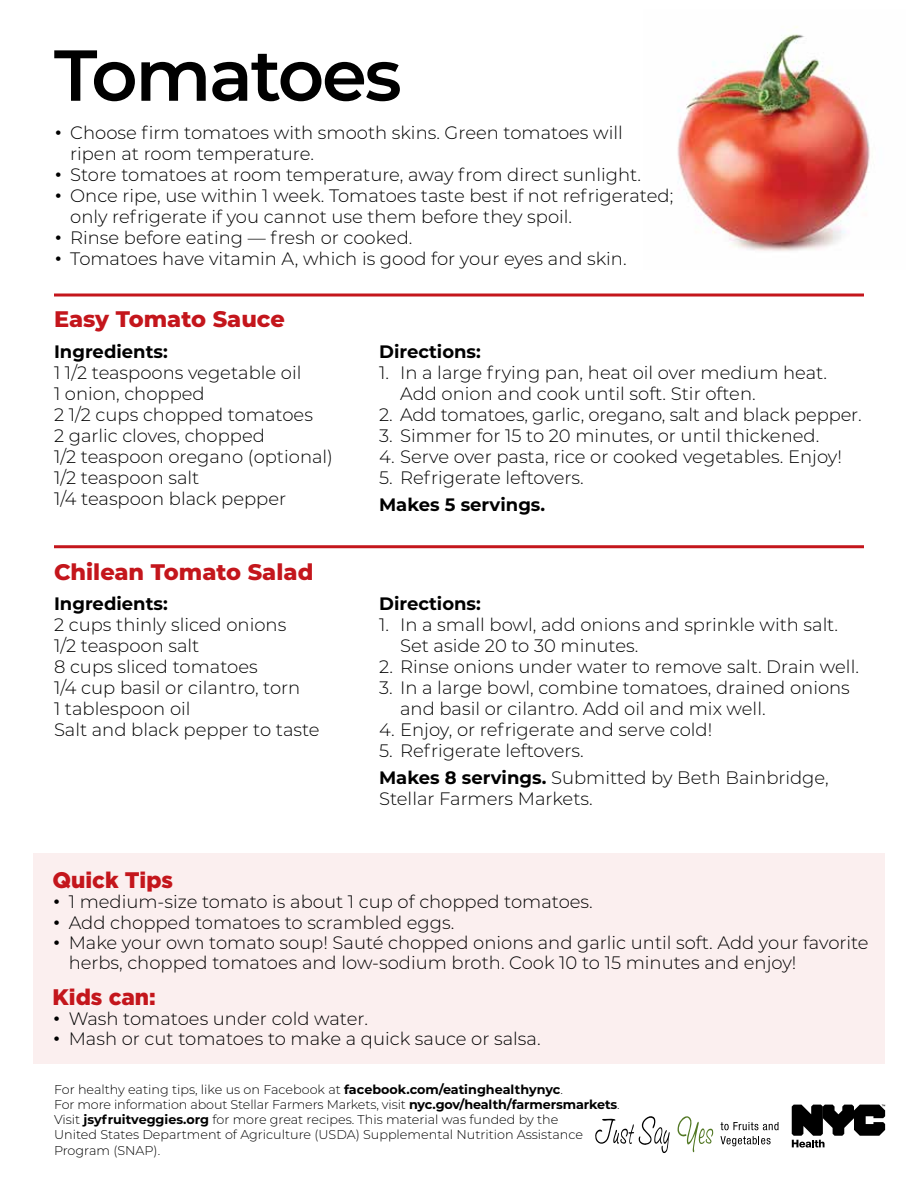
<style>
.page{position:relative;width:918px;height:1188px;background:#fff}
.page>*{position:absolute;margin:0;border:0;box-sizing:border-box;transform-origin:0 0}
.t1{font:600 72px "Montserrat";letter-spacing:-.03em;color:#000}
.t2{font:800 22.5px "Montserrat";color:#c4161c}
.t3{font:900 22.5px "Gotham";color:#c4161c}
.t4{font:300 18px/21px "Montserrat";color:#000}
.t5{font:700 18px "Montserrat";color:#000}
.t6{font:300 12.75px/15.3px "Montserrat";color:#000}
.s1{font-family:"Gotham"}
.s2{font-weight:700}
</style>
<div class="page">
<img style="left:677px;top:26px;width:193px;height:225px">
<div style="left:33px;top:854px;width:852px;height:210px;background:#fbefef"></div>
<hr style="left:54px;top:545px;width:810px;height:3px;background:#c4161c">
<hr style="left:54px;top:294px;width:810px;height:3px;background:#c4161c">
<svg style="left:792px;top:1105px;width:93px;height:43px"></svg>
<svg style="left:721px;top:1122px;width:58px;height:8px"></svg>
<svg style="left:720px;top:1136px;width:51px;height:10px"></svg>
<svg style="left:595px;top:1116px;width:75px;height:37px"></svg>
<svg style="left:677px;top:1116px;width:36px;height:36px"></svg>
<h1 class="t1" style="left:54px;top:24px;width:349px">Tomatoes</h1>
<p class="t4" style="left:70px;top:121px;width:554px;text-indent:-16px"><span class="s1">•</span> Choose firm tomatoes with smooth skins. Green tomatoes will ripen at room temperature.</p>
<p class="t4" style="left:54px;top:163px;width:589px"><span class="s1">•</span> Store tomatoes at room temperature, away from direct sunlight.</p>
<p class="t4" style="left:70px;top:184px;width:605px;text-indent:-16px"><span class="s1">•</span> Once ripe, use within 1 week. Tomatoes taste best if not refrigerated; only refrigerate if you cannot use them before they spoil.</p>
<p class="t4" style="left:54px;top:226px;width:360px"><span class="s1">•</span> Rinse before eating — fresh or cooked.</p>
<p class="t4" style="left:54px;top:248px;width:574px"><span class="s1">•</span> Tomatoes have vitamin A, which is good for your eyes and skin.</p>
<p class="t2" style="left:54px;top:302px;width:232px">Easy Tomato Sauce</p>
<p class="t5" style="left:54px;top:339px;width:115px">Ingredients:</p>
<p class="t4" style="left:54px;top:362px;width:281px">1 1/2 teaspoons vegetable oil<br>1 onion, chopped<br>2 1/2 cups chopped tomatoes<br>2 garlic cloves, chopped<br>1/2 teaspoon oregano (optional)<br>1/2 teaspoon salt<br>1/4 teaspoon black pepper</p>
<p class="t2" style="left:54px;top:556px;width:261px">Chilean Tomato Salad</p>
<p class="t5" style="left:54px;top:591px;width:115px">Ingredients:</p>
<p class="t4" style="left:54px;top:614px;width:267px">2 cups thinly sliced onions<br>1/2 teaspoon salt<br>8 cups sliced tomatoes<br>1/4 cup basil or cilantro, torn<br>1 tablespoon oil<br>Salt and black pepper to taste</p>
<p class="t5" style="left:379px;top:339px;width:103px">Directions:</p>
<p class="t4" style="left:400px;top:362px;width:429px;text-indent:-21px">1. In a large frying pan, heat oil over medium heat.<br>Add onion and cook until soft. Stir often.</p>
<p class="t4" style="left:379px;top:404px;width:484px">2. Add tomatoes, garlic, oregano, salt and black pepper.</p>
<p class="t4" style="left:379px;top:425px;width:442px">3. Simmer for 15 to 20 minutes, or until thickened.</p>
<p class="t4" style="left:379px;top:446px;width:464px">4. Serve over pasta, rice or cooked vegetables. Enjoy!</p>
<p class="t4" style="left:379px;top:467px;width:206px">5. Refrigerate leftovers.</p>
<p class="t5" style="left:379px;top:492px;width:168px">Makes 5 servings.</p>
<p class="t5" style="left:379px;top:591px;width:103px">Directions:</p>
<p class="t4" style="left:400px;top:614px;width:440px;text-indent:-21px">1. In a small bowl, add onions and sprinkle with salt.<br>Set aside 20 to 30 minutes.</p>
<p class="t4" style="left:379px;top:656px;width:481px">2. Rinse onions under water to remove salt. Drain well.</p>
<p class="t4" style="left:400px;top:677px;width:451px;text-indent:-21px">3. In a large bowl, combine tomatoes, drained onions and basil or cilantro. Add oil and mix well.</p>
<p class="t4" style="left:379px;top:719px;width:335px">4. Enjoy, or refrigerate and serve cold!</p>
<p class="t4" style="left:379px;top:737px;width:451px;line-height:27px">5. Refrigerate leftovers.<br><span class="s2">Makes 8 servings.</span> Submitted by Beth Bainbridge,</p>
<p class="t4" style="left:379px;top:787px;width:215px">Stellar Farmers Markets.</p>
<p class="t3" style="left:52px;top:865px;width:122px">Quick Tips</p>
<p class="t4" style="left:52px;top:891px;width:542px"><span class="s1">•</span> 1 medium-size tomato is about 1 cup of chopped tomatoes.</p>
<p class="t4" style="left:52px;top:911px;width:403px"><span class="s1">•</span> Add chopped tomatoes to scrambled eggs.</p>
<p class="t4" style="left:69px;top:932px;width:802px;line-height:20.2px;text-indent:-16px"><span class="s1">•</span> Make your own tomato soup! Sauté chopped onions and garlic until soft. Add your favorite herbs, chopped tomatoes and low-sodium broth. Cook 10 to 15 minutes and enjoy!</p>
<p class="t3" style="left:52px;top:981px;width:105px">Kids can:</p>
<p class="t4" style="left:52px;top:1008px;width:317px"><span class="s1">•</span> Wash tomatoes under cold water.</p>
<p class="t4" style="left:52px;top:1028px;width:490px"><span class="s1">•</span> Mash or cut tomatoes to make a quick sauce or salsa.</p>
<p class="t6" style="left:54px;top:1081px;width:567px">For healthy eating tips, like us on Facebook at <span class="s2">facebook.com/eatinghealthynyc</span>.<br>For more information about Stellar Farmers Markets, visit <span class="s2">nyc.gov/health/farmersmarkets</span>.<br>Visit <span class="s2">jsyfruitveggies.org</span> for more great recipes. This material was funded by the<br>United States Department of Agriculture (USDA) Supplemental Nutrition Assistance Program (SNAP).</p>
</div>
